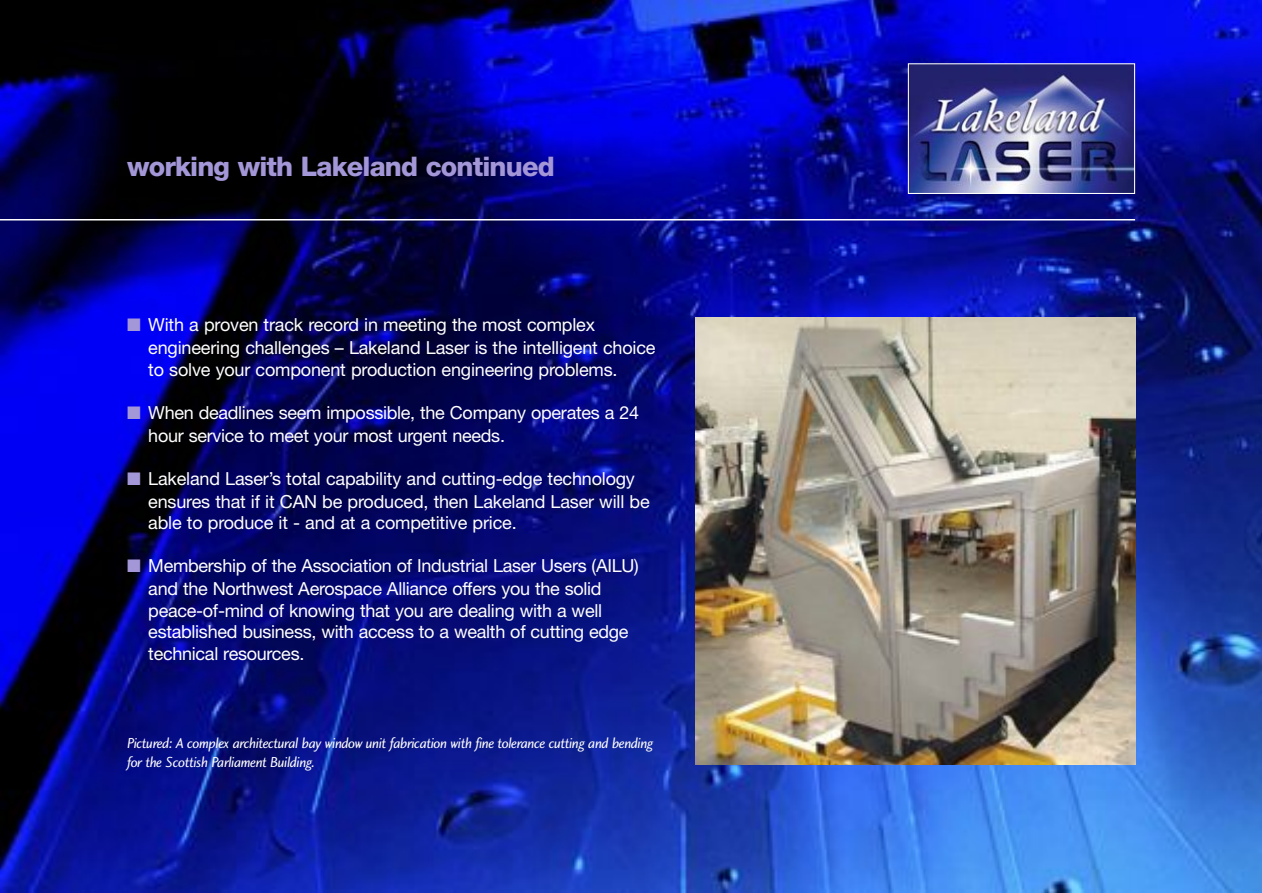
<style>
.page{position:relative;width:1262px;height:893px;background:#fff}
.page>*{position:absolute;margin:0;border:0;box-sizing:border-box;transform-origin:0 0}
.t1{font:800 27px "Helvetica Neue";letter-spacing:-.03em;color:#a497d8}
.t2{font:18px/22.2px "Helvetica Neue";letter-spacing:-.015em;color:#fff}
.t3{font:15px/18px "Charlotte Sans Book Italic Plain";letter-spacing:-.03em;color:#fff}
.s1{color:#a497d8}
</style>
<div class="page">
<img style="left:0;top:0;width:1262px;height:892px">
<img style="left:910px;top:65px;width:223px;height:127px">
<div style="left:908px;top:63px;width:227px;height:131px;border:1px solid #fff"></div>
<hr style="left:0;top:219px;width:1135px;height:1px;background:#fff">
<img style="left:696px;top:317px;width:439px;height:446px">
<h1 class="t1" style="left:127px;top:150px;width:429px">working with Lakeland continued</h1>
<p class="t2" style="left:148px;top:313px;width:509px;text-indent:-21px"><span class="s1">■</span> With a proven track record in meeting the most complex engineering challenges – Lakeland Laser is the intelligent choice to solve your component production engineering problems.</p>
<p class="t2" style="left:148px;top:400px;width:492px;line-height:22.8px;text-indent:-21px"><span class="s1">■</span> When deadlines seem impossible, the Company operates a 24 hour service to meet your most urgent needs.</p>
<p class="t2" style="left:148px;top:466px;width:503px;text-indent:-21px"><span class="s1">■</span> Lakeland Laser’s total capability and cutting-edge technology ensures that if it CAN be produced, then Lakeland Laser will be able to produce it - and at a competitive price.</p>
<p class="t2" style="left:148px;top:554px;width:492px;text-indent:-21px"><span class="s1">■</span> Membership of the Association of Industrial Laser Users (AILU) and the Northwest Aerospace Alliance offers you the solid peace-of-mind of knowing that you are dealing with a well established business, with access to a wealth of cutting edge technical resources.</p>
<p class="t3" style="left:127px;top:734px;width:528px">Pictured: A complex architectural bay window unit fabrication with fine tolerance cutting and bending for the Scottish Parliament Building.</p>
</div>
